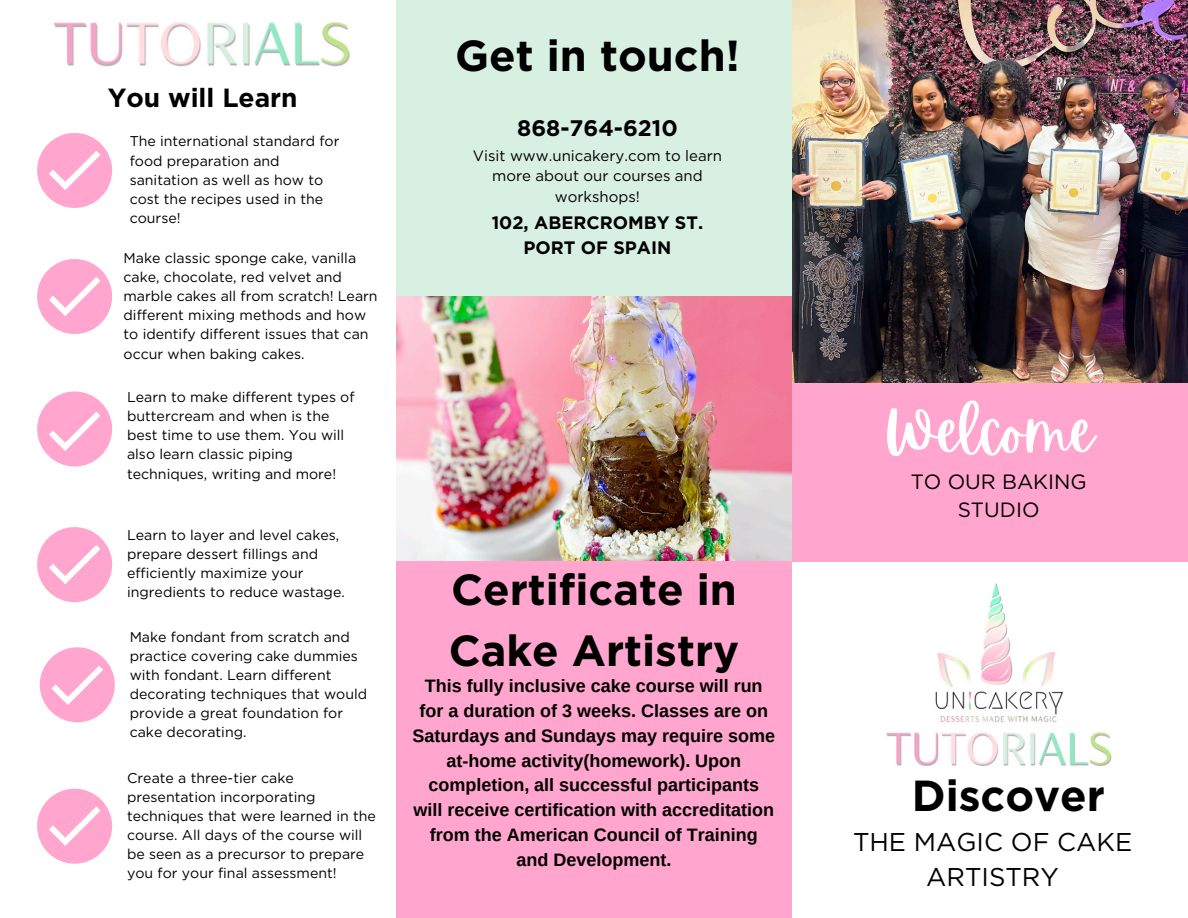
<style>
.page{position:relative;width:1188px;height:918px;background:#fff}
.page>*{position:absolute;margin:0;border:0;box-sizing:border-box;transform-origin:0 0}
.t1{font:59.7px "Apricots";color:#fff}
.t2{font:700 43.35px/60.8px "Gotham";color:#000}
.t3{font:700 26.25px "Gotham";color:#000}
.t4{font:25.65px/34.8px "Gotham";color:#000;text-align:center}
.t5{font:700 22.5px "Gotham";color:#000}
.t6{font:20.7px/28.3px "Gotham";color:#000;text-align:center}
.t7{font:700 18px/24.8px "Arimo";color:#000;text-align:center}
.t8{font:700 18px "Gotham";color:#000}
.t9{font:15px/20.2px "Gotham";color:#000;text-align:center}
.t10{font:14.1px/19px "Gotham";color:#000}
</style>
<div class="page">
<div style="left:396px;top:0;width:396px;height:482px;background:#d7f0e1"></div>
<img style="left:792px;top:0;width:396px;height:383px">
<div style="left:396px;top:469px;width:396px;height:449px;background:#ffa5ce"></div>
<div style="left:792px;top:383px;width:396px;height:178px;background:#ffa5ce"></div>
<img style="left:396px;top:297px;width:396px;height:264px">
<div style="left:37px;top:133px;width:75px;height:75px;background:#ffa5ce;border-radius:50%"></div>
<div style="left:37px;top:259px;width:75px;height:75px;background:#ffa5ce;border-radius:50%"></div>
<div style="left:37px;top:391px;width:75px;height:76px;background:#ffa5ce;border-radius:50%"></div>
<div style="left:37px;top:527px;width:75px;height:75px;background:#ffa5ce;border-radius:50%"></div>
<div style="left:40px;top:647px;width:75px;height:75px;background:#ffa5ce;border-radius:50%"></div>
<div style="left:37px;top:789px;width:75px;height:75px;background:#ffa5ce;border-radius:50%"></div>
<svg style="left:49px;top:151px;width:51px;height:39px"></svg>
<svg style="left:49px;top:277px;width:51px;height:39px"></svg>
<svg style="left:49px;top:412px;width:51px;height:39px"></svg>
<svg style="left:49px;top:545px;width:51px;height:39px"></svg>
<svg style="left:52px;top:666px;width:51px;height:39px"></svg>
<svg style="left:49px;top:806px;width:51px;height:40px"></svg>
<img style="left:935px;top:583px;width:128px;height:139px">
<img style="left:886px;top:732px;width:226px;height:34px">
<img style="left:54px;top:22px;width:296px;height:45px">
<p class="t3" style="left:108px;top:81px;width:191px">You will Learn</p>
<p class="t10" style="left:130px;top:132px;width:211px">The international standard for food preparation and sanitation as well as how to cost the recipes used in the course!</p>
<p class="t10" style="left:124px;top:248px;width:256px">Make classic sponge cake, vanilla cake, chocolate, red velvet and marble cakes all from scratch! Learn different mixing methods and how to identify different issues that can occur when baking cakes.</p>
<h2 class="t10" style="left:127px;top:387px;width:229px">Learn to make different types of buttercream and when is the best time to use them. You will also learn classic piping techniques, writing and more!</h2>
<h6 class="t10" style="left:127px;top:525px;width:219px">Learn to layer and level cakes, prepare dessert fillings and efficiently maximize your ingredients to reduce wastage.</h6>
<p class="t10" style="left:130px;top:627px;width:239px">Make fondant from scratch and practice covering cake dummies with fondant. Learn different decorating techniques that would provide a great foundation for cake decorating.</p>
<p class="t10" style="left:127px;top:768px;width:250px">Create a three-tier cake presentation incorporating techniques that were learned in the course. All days of the course will be seen as a precursor to prepare you for your final assessment!</p>
<p class="t2" style="left:455px;top:25px;width:286px">Get in touch!</p>
<p class="t5" style="left:517px;top:114px;width:162px">868-764-6210</p>
<p class="t9" style="left:473px;top:146px;width:251px">Visit www.unicakery.com to learn more about our courses and workshops!</p>
<p class="t8" style="left:492px;top:212px;width:213px">102, ABERCROMBY ST.</p>
<p class="t8" style="left:524px;top:237px;width:149px">PORT OF SPAIN</p>
<p class="t2" style="left:449px;top:559px;width:292px">Certificate in<br>Cake Artistry</p>
<h2 class="t7" style="left:412px;top:674px;width:364px">This fully inclusive cake course will run for a duration of 3 weeks. Classes are on Saturdays and Sundays may require some at-home activity(homework). Upon completion, all successful participants will receive certification with accreditation from the American Council of Training and Development.</h2>
<p class="t1" style="left:884px;top:398px;width:212px">Welcome</p>
<p class="t6" style="left:911px;top:467px;width:178px">TO OUR BAKING<br>STUDIO</p>
<p class="t2" style="left:912px;top:765px;width:195px">Discover</p>
<p class="t4" style="left:853px;top:824px;width:281px">THE MAGIC OF CAKE<br>ARTISTRY</p>
</div>
